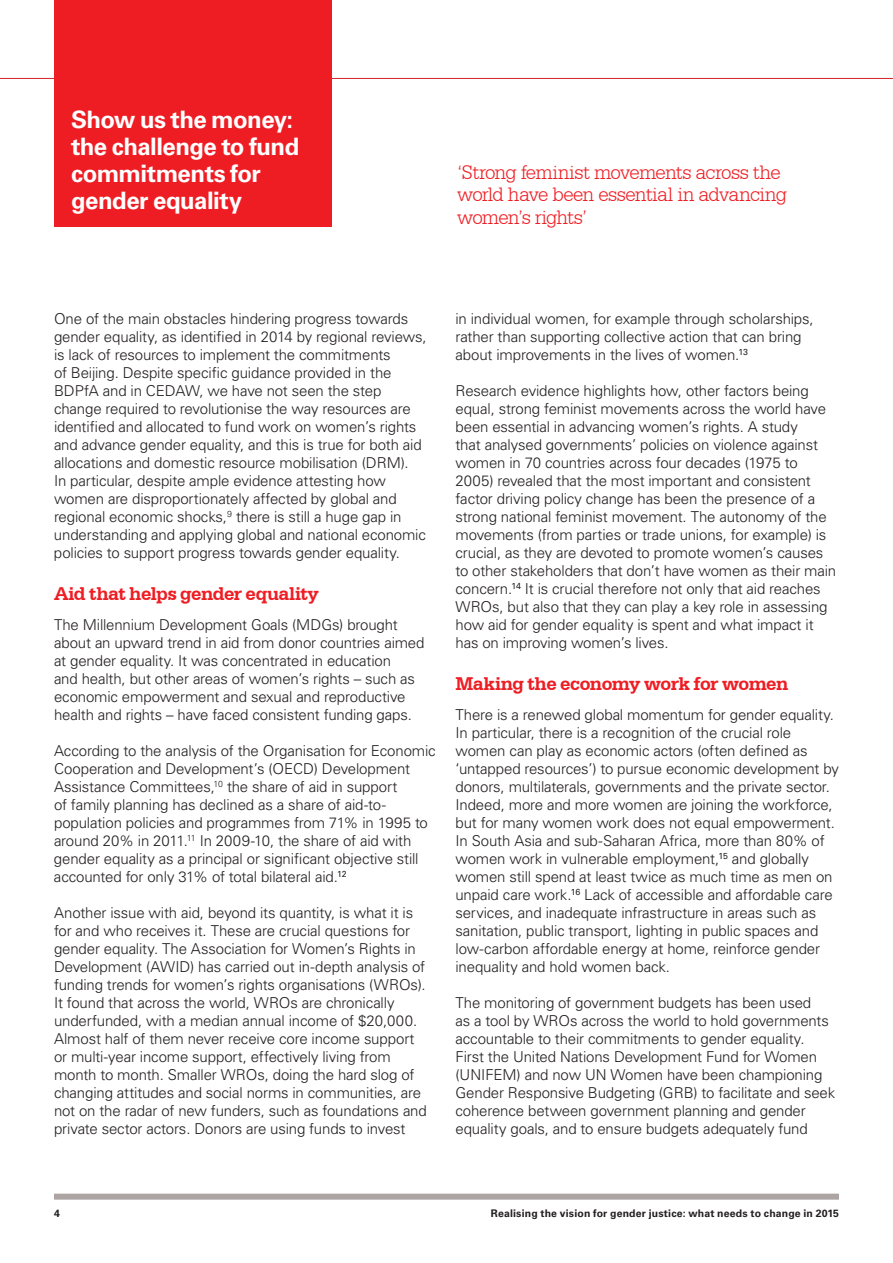
<style>
.page{position:relative;width:893px;height:1263px;background:#fff}
.page>*{position:absolute;margin:0;border:0;box-sizing:border-box;transform-origin:0 0}
.t1{font:700 24px/27px "Univers CA";letter-spacing:-.025em;color:#fff}
.t2{font:300 21px/22.5px "Serifa BT";letter-spacing:-.04em;color:#ee1d23}
.t3{font:700 19.5px "Serifa BT";letter-spacing:-.025em;color:#ee1d23}
.t4{font:300 15px/18px "Univers CA";letter-spacing:-.01em;color:#231f20}
.t5{font:700 10.5px "Univers CA";letter-spacing:.015em;color:#231f20}
</style>
<div class="page">
<div style="left:54px;top:1193px;width:785px;height:6px;background:#ada5a3"></div>
<hr style="left:0;top:78px;width:893px;height:1px;background:#d1232a">
<div style="left:54px;top:0;width:277px;height:226px;background:#ee1d23"></div>
<h1 class="t1" style="left:71px;top:106px;width:230px">Show us the money: the challenge to fund commitments for gender equality</h1>
<h2 class="t2" style="left:457px;top:161px;width:331px">‘Strong feminist movements across the world have been essential in advancing women’s rights’</h2>
<p class="t4" style="left:54px;top:310px;width:374px">One of the main obstacles hindering progress towards gender equality, as identified in 2014 by regional reviews, is lack of resources to implement the commitments<br>of Beijing. Despite specific guidance provided in the BDPfA and in CEDAW, we have not seen the step change required to revolutionise the way resources are identified and allocated to fund work on women’s rights and advance gender equality, and this is true for both aid allocations and domestic resource mobilisation (DRM).<br>In particular, despite ample evidence attesting how women are disproportionately affected by global and regional economic shocks,<sup>9</sup> there is still a huge gap in understanding and applying global and national economic policies to support progress towards gender equality.</p>
<h3 class="t3" style="left:54px;top:582px;width:266px">Aid that helps gender equality</h3>
<p class="t4" style="left:54px;top:616px;width:372px">The Millennium Development Goals (MDGs) brought about an upward trend in aid from donor countries aimed at gender equality. It was concentrated in education<br>and health, but other areas of women’s rights – such as economic empowerment and sexual and reproductive health and rights – have faced consistent funding gaps.</p>
<p class="t4" style="left:54px;top:742px;width:383px">According to the analysis of the Organisation for Economic Cooperation and Development’s (OECD) Development Assistance Committees,<sup>10</sup> the share of aid in support<br>of family planning has declined as a share of aid-to&shy;population policies and programmes from 71% in 1995 to around 20% in 2011.<sup>11</sup> In 2009-10, the share of aid with gender equality as a principal or significant objective still accounted for only 31% of total bilateral aid.<sup>12</sup></p>
<p class="t4" style="left:54px;top:904px;width:374px">Another issue with aid, beyond its quantity, is what it is for and who receives it. These are crucial questions for gender equality. The Association for Women’s Rights in Development (AWID) has carried out in-depth analysis of funding trends for women’s rights organisations (WROs).<br>It found that across the world, WROs are chronically underfunded, with a median annual income of $20,000.<br>Almost half of them never receive core income support or multi-year income support, effectively living from month to month. Smaller WROs, doing the hard slog of changing attitudes and social norms in communities, are not on the radar of new funders, such as foundations and private sector actors. Donors are using funds to invest</p>
<p class="t4" style="left:455px;top:310px;width:360px">in individual women, for example through scholarships, rather than supporting collective action that can bring about improvements in the lives of women.<sup>13</sup></p>
<p class="t4" style="left:455px;top:382px;width:382px">Research evidence highlights how, other factors being equal, strong feminist movements across the world have been essential in advancing women’s rights. A study<br>that analysed governments’ policies on violence against women in 70 countries across four decades (1975 to 2005) revealed that the most important and consistent factor driving policy change has been the presence of a strong national feminist movement. The autonomy of the movements (from parties or trade unions, for example) is crucial, as they are devoted to promote women’s causes to other stakeholders that don’t have women as their main concern.<sup>14</sup> It is crucial therefore not only that aid reaches WROs, but also that they can play a key role in assessing how aid for gender equality is spent and what impact it has on improving women’s lives.</p>
<h3 class="t3" style="left:455px;top:672px;width:334px">Making the economy work for women</h3>
<p class="t4" style="left:455px;top:706px;width:385px">There is a renewed global momentum for gender equality.<br>In particular, there is a recognition of the crucial role women can play as economic actors (often defined as ‘untapped resources’) to pursue economic development by donors, multilaterals, governments and the private sector.<br>Indeed, more and more women are joining the workforce, but for many women work does not equal empowerment.<br>In South Asia and sub-Saharan Africa, more than 80% of women work in vulnerable employment,<sup>15</sup> and globally women still spend at least twice as much time as men on unpaid care work.<sup>16</sup> Lack of accessible and affordable care services, and inadequate infrastructure in areas such as sanitation, public transport, lighting in public spaces and low-carbon affordable energy at home, reinforce gender inequality and hold women back.</p>
<p class="t4" style="left:455px;top:994px;width:381px">The monitoring of government budgets has been used<br>as a tool by WROs across the world to hold governments accountable to their commitments to gender equality.<br>First the United Nations Development Fund for Women (UNIFEM) and now UN Women have been championing Gender Responsive Budgeting (GRB) to facilitate and seek coherence between government planning and gender equality goals, and to ensure budgets adequately fund</p>
<p class="t5" style="left:54px;top:1207px;width:7px">4</p>
<p class="t5" style="left:491px;top:1207px;width:350px">Realising the vision for gender justice: what needs to change in 2015</p>
</div>
